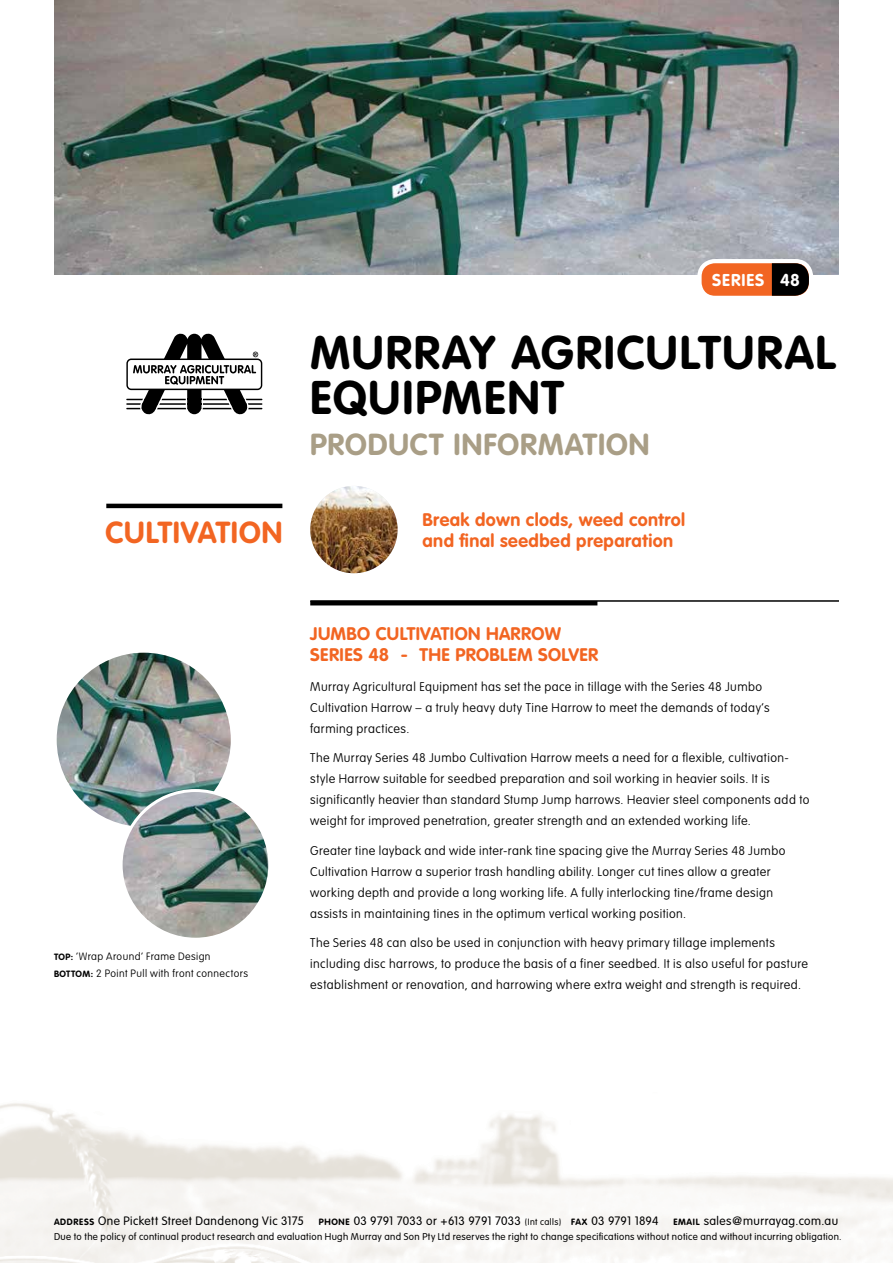
<style>
.page{position:relative;width:893px;height:1263px;background:#fff}
.page>*{position:absolute;margin:0;border:0;box-sizing:border-box;transform-origin:0 0}
.t1{font:700 46.5px/45px "VAG Rounded";letter-spacing:.045em;color:#000}
.t2{font:700 30px "VAG Rounded";letter-spacing:.03em;color:#a99e86}
.t3{font:700 30px "VAG Rounded";letter-spacing:.025em;color:#f26522}
.t4{font:700 18px/21px "VAG Rounded";letter-spacing:.025em;color:#f26522}
.t5{font:700 18px "VAG Rounded";letter-spacing:.065em;color:#f26522}
.t6{font:700 16.95px "VAG Rounded";letter-spacing:.055em;color:#fff}
.t7{font:100 12.45px/21px "VAG Rounded";letter-spacing:.035em;color:#000}
.t8{font:300 12px "VAG Rounded";letter-spacing:.02em;color:#000}
.t9{font:100 10.5px/16.2px "VAG Rounded";letter-spacing:.04em;color:#000}
.t10{font:300 9.75px "VAG Rounded";letter-spacing:.035em;color:#000}
.s1{font-weight:700;font-size:9px}
.s2{font-size:9px}
</style>
<div class="page">
<img style="left:54px;top:0;width:785px;height:275px">
<hr style="left:310px;top:600px;width:529px;height:2px;background:#000">
<img style="left:310px;top:486px;width:88px;height:87px;border-radius:44px">
<div style="left:699px;top:261px;width:112px;height:37px;background:#f26522;border-radius:16px"></div>
<div style="left:697px;top:259px;width:116px;height:41px;border:4px solid #fff;border-radius:16px"></div>
<svg style="left:772px;top:263px;width:37px;height:33px"></svg>
<svg style="left:126px;top:333px;width:136px;height:82px"></svg>
<hr style="left:106px;top:504px;width:176px;height:4px;background:#000">
<hr style="left:310px;top:601px;width:287px;height:4px;background:#000">
<img style="left:55px;top:651px;width:177px;height:177px;border-radius:89px">
<img style="left:121px;top:790px;width:149px;height:149px;border-radius:74px">
<div style="left:120px;top:789px;width:151px;height:152px;border:3px solid #fff;border-radius:50%"></div>
<h3 class="t6" style="left:712px;top:270px;width:89px">SERIES 48</h3>
<h1 class="t1" style="left:310px;top:331px;width:526px">MURRAY AGRICULTURAL<br>EQUIPMENT</h1>
<h2 class="t2" style="left:310px;top:427px;width:341px">PRODUCT INFORMATION</h2>
<h3 class="t5" style="left:422px;top:509px;width:264px">BREAK DOWN CLODS, WEED CONTROL</h3>
<h2 class="t3" style="left:106px;top:515px;width:178px">CULTIVATION</h2>
<h3 class="t4" style="left:422px;top:530px;width:252px">AND FINAL SEEDBED PREPARATION</h3>
<p class="t9" style="left:54px;top:949px;width:196px"><span class="s1">TOP:</span> ‘Wrap Around’ Frame Design<br><span class="s1">BOTTOM:</span> 2 Point Pull with front connectors</p>
<h3 class="t4" style="left:310px;top:624px;width:289px">JUMBO CULTIVATION HARROW<br>SERIES 48 - THE PROBLEM SOLVER</h3>
<p class="t7" style="left:310px;top:676px;width:461px">Murray Agricultural Equipment has set the pace in tillage with the Series 48 Jumbo<br>Cultivation Harrow – a truly heavy duty Tine Harrow to meet the demands of today’s farming practices.</p>
<p class="t7" style="left:310px;top:748px;width:501px">The Murray Series 48 Jumbo Cultivation Harrow meets a need for a flexible, cultivation&shy;style Harrow suitable for seedbed preparation and soil working in heavier soils. It is significantly heavier than standard Stump Jump harrows. Heavier steel components add to weight for improved penetration, greater strength and an extended working life.</p>
<p class="t7" style="left:310px;top:840px;width:477px">Greater tine layback and wide inter-rank tine spacing give the Murray Series 48 Jumbo Cultivation Harrow a superior trash handling ability. Longer cut tines allow a greater working depth and provide a long working life. A fully interlocking tine/frame design assists in maintaining tines in the optimum vertical working position.</p>
<p class="t7" style="left:310px;top:933px;width:499px">The Series 48 can also be used in conjunction with heavy primary tillage implements including disc harrows, to produce the basis of a finer seedbed. It is also useful for pasture establishment or renovation, and harrowing where extra weight and strength is required.</p>
<p class="t8" style="left:54px;top:1214px;width:786px"><span class="s1">ADDRESS</span> One Pickett Street Dandenong Vic 3175 <span class="s1">PHONE</span> 03 9791 7033 or +613 9791 7033 <span class="s2">(Int calls)</span> <span class="s1">FAX</span> 03 9791 1894 <span class="s1">EMAIL</span> sales@murrayag.com.au</p>
<p class="t10" style="left:54px;top:1231px;width:789px">Due to the policy of continual product research and evaluation Hugh Murray and Son Pty Ltd reserves the right to change specifications without notice and without incurring obligation.</p>
</div>
